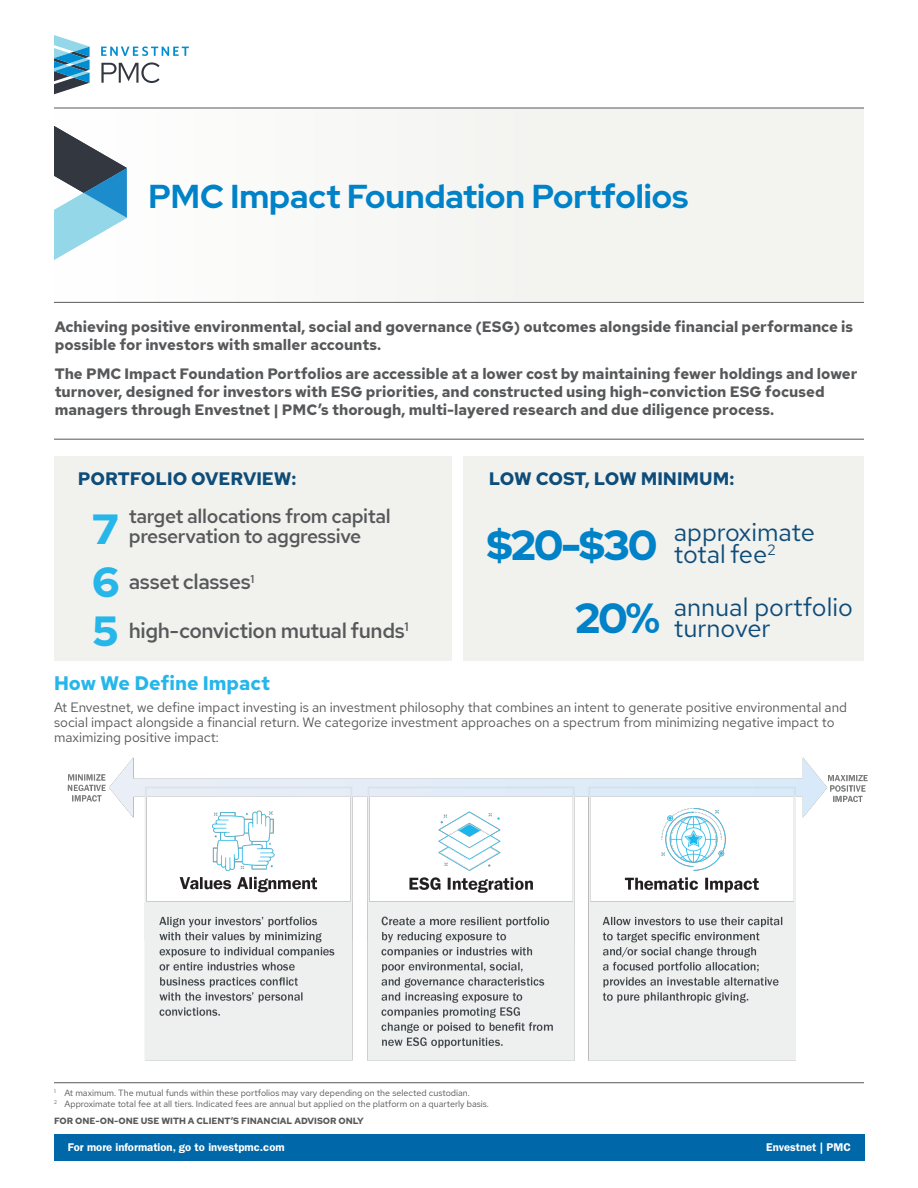
<style>
.page{position:relative;width:918px;height:1188px;background:#fff}
.page>*{position:absolute;margin:0;border:0;box-sizing:border-box;transform-origin:0 0}
.t1{font:900 42px "Red Hat Display";color:#0082c8}
.main_body_header{font:900 42px "Red Hat Display";color:#26b6ea}
.portfolio_name{font:700 33px "Red Hat Display";color:#0082c8}
.t2{font:25.5px/22.5px "Red Hat Text";color:#0e4c79}
.sector{font:500 21px "Red Hat Text";letter-spacing:-.02em;color:#57585a}
.sector-2{font:500 19.5px/19.5px "Red Hat Text";letter-spacing:-.02em;color:#57585a}
.section_header{font:700 19.5px "Red Hat Text";color:#26b6ea}
.infographic_title_se{font:700 18px "Red Hat Text";color:#0e4c79}
.portfolio_intro{font:700 15px/18px "Red Hat Text";color:#57585a}
.body_copy{font:13.5px/15px "Red Hat Text";color:#57585a}
.t3{font:600 11.25px "ITC Franklin Gothic Std";color:#fff}
.disclosure{font:9px "Red Hat Text";color:#57585a}
.Disclosure_w_rule{font:9px "Red Hat Text";color:#57585a}
.disclosure-2{font:700 9px "Red Hat Text";color:#57585a}
</style>
<div class="page">
<div style="left:54px;top:1134px;width:810px;height:27px;background:#0068a9"></div>
<div style="left:54px;top:108px;width:810px;height:193px;background:#f3f3f0"></div>
<hr style="left:54px;top:108px;width:810px;height:1px;background:#57585a">
<svg style="left:54px;top:126px;width:73px;height:134px"></svg>
<hr style="left:54px;top:302px;width:810px;height:1px;background:#57585a">
<hr style="left:54px;top:439px;width:810px;height:1px;background:#57585a">
<div style="left:54px;top:456px;width:397px;height:205px;background:#f1f1ee"></div>
<hr style="left:54px;top:1082px;width:810px;height:1px;background:#57585a">
<div style="left:464px;top:456px;width:400px;height:205px;background:#f1f1ee"></div>
<svg style="left:101px;top:62px;width:59px;height:21px"></svg>
<svg style="left:54px;top:35px;width:36px;height:59px"></svg>
<svg style="left:101px;top:46px;width:88px;height:10px"></svg>
<img style="left:67px;top:758px;width:801px;height:303px">
<p class="portfolio_name" style="left:148px;top:175px;width:541px">PMC Impact Foundation Portfolios</p>
<p class="portfolio_intro" style="left:55px;top:318px;width:800px">Achieving positive environmental, social and governance (ESG) outcomes alongside financial performance is possible for investors with smaller accounts.</p>
<p class="portfolio_intro" style="left:55px;top:364px;width:804px">The PMC Impact Foundation Portfolios are accessible at a lower cost by maintaining fewer holdings and lower turnover, designed for investors with ESG priorities, and constructed using high-conviction ESG focused managers through Envestnet | PMC’s thorough, multi-layered research and due diligence process.</p>
<p class="infographic_title_se" style="left:78px;top:466px;width:220px">PORTFOLIO OVERVIEW:</p>
<p class="sector-2" style="left:129px;top:506px;width:263px">target allocations from capital preservation to aggressive</p>
<p class="sector" style="left:129px;top:568px;width:127px">asset classes<sup>1</sup></p>
<p class="sector" style="left:129px;top:617px;width:281px">high-conviction mutual funds<sup>1</sup></p>
<p class="main_body_header" style="left:92px;top:501px;width:27px">7</p>
<p class="main_body_header" style="left:92px;top:555px;width:29px">6</p>
<p class="main_body_header" style="left:92px;top:603px;width:27px">5</p>
<p class="infographic_title_se" style="left:489px;top:466px;width:247px">LOW COST, LOW MINIMUM:</p>
<p class="t1" style="left:487px;top:517px;width:172px">$20-$30</p>
<p class="t2" style="left:674px;top:520px;width:143px">approximate total fee<sup>2</sup></p>
<p class="t1" style="left:575px;top:590px;width:86px">20%</p>
<p class="t2" style="left:674px;top:595px;width:181px">annual portfolio</p>
<p class="t2" style="left:674px;top:616px;width:98px">turnover</p>
<p class="section_header" style="left:54px;top:671px;width:218px">How We Define Impact</p>
<p class="body_copy" style="left:54px;top:700px;width:794px">At Envestnet, we define impact investing is an investment philosophy that combines an intent to generate positive environmental and social impact alongside a financial return. We categorize investment approaches on a spectrum from minimizing negative impact to maximizing positive impact:</p>
<p class="Disclosure_w_rule" style="left:54px;top:1087px;width:417px"><sup>1</sup> At maximum. The mutual funds within these portfolios may vary depending on the selected custodian.</p>
<p class="disclosure" style="left:54px;top:1098px;width:436px"><sup>2</sup> Approximate total fee at all tiers. Indicated fees are annual but applied on the platform on a quarterly basis.</p>
<p class="disclosure-2" style="left:54px;top:1114px;width:311px">FOR ONE-ON-ONE USE WITH A CLIENT’S FINANCIAL ADVISOR ONLY</p>
<p class="t3" style="left:68px;top:1141px;width:218px">For more information, go to investpmc.com</p>
<p class="t3" style="left:766px;top:1141px;width:86px">Envestnet | PMC</p>
</div>
